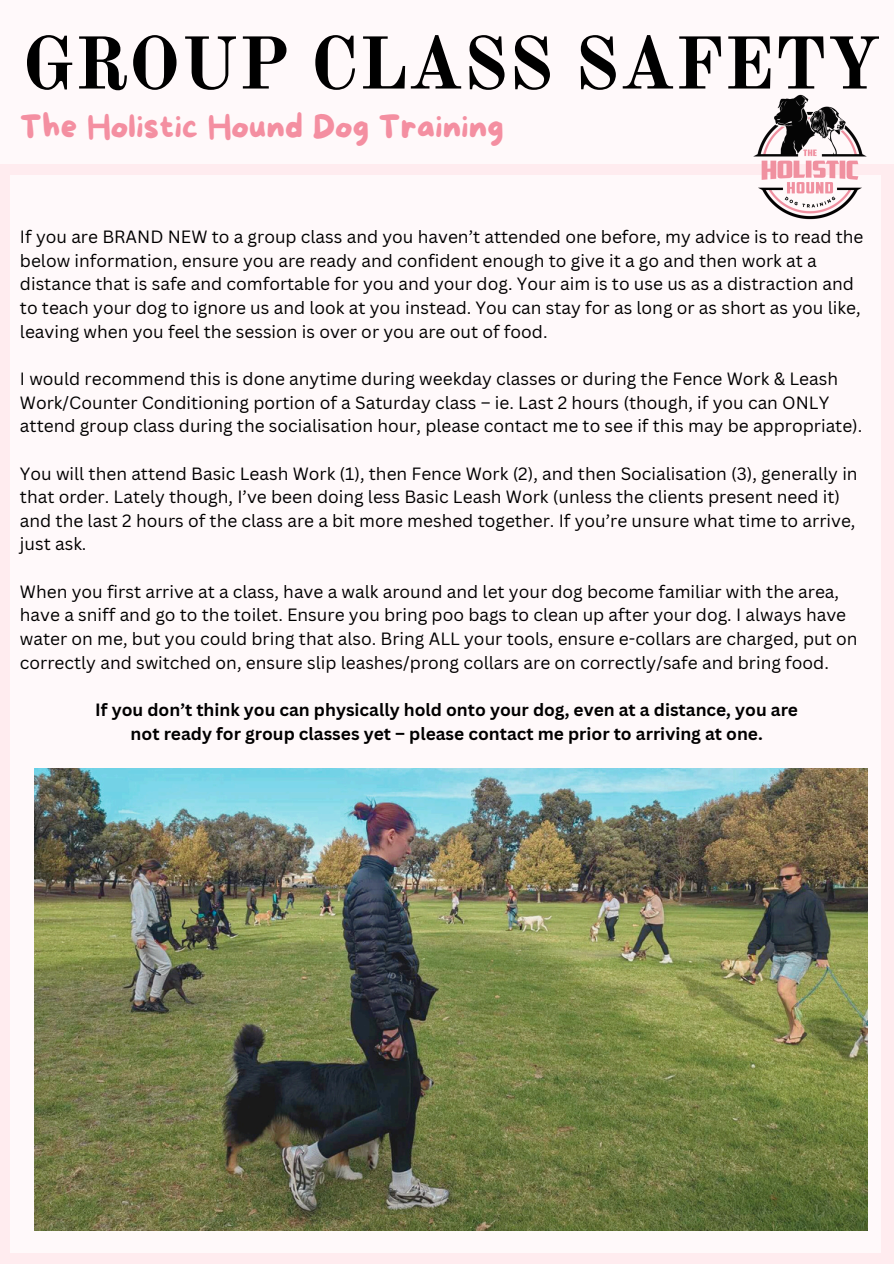
<style>
.page{position:relative;width:894px;height:1264px;background:#fff}
.page>*{position:absolute;margin:0;border:0;box-sizing:border-box;transform-origin:0 0}
.t1{font:700 73.2px "Old Standard";color:#000}
.t2{font:33px "More Sugar";color:#f48fa1}
.t3{font:17.25px/23.7px "Canva Sans";color:#000}
.t4{font:700 17.25px/23.7px "Canva Sans";color:#000;text-align:center}
</style>
<div class="page">
<div style="left:0;top:0;width:893px;height:1263px;background:#ffecef"></div>
<div style="left:0;top:0;width:893px;height:163px;background:#fff"></div>
<div style="left:10px;top:175px;width:870px;height:1078px;background:#fff"></div>
<img style="left:719px;top:94px;width:174px;height:154px">
<img style="left:35px;top:769px;width:832px;height:461px">
<h1 class="t1" style="left:22px;top:19px;width:860px">GROUP CLASS SAFETY</h1>
<p class="t2" style="left:20px;top:109px;width:485px">The Holistic Hound Dog Training</p>
<h2 class="t3" style="left:20px;top:225px;width:844px">If you are BRAND NEW to a group class and you haven’t attended one before, my advice is to read the below information, ensure you are ready and confident enough to give it a go and then work at a distance that is safe and comfortable for you and your dog. Your aim is to use us as a distraction and to teach your dog to ignore us and look at you instead. You can stay for as long or as short as you like, leaving when you feel the session is over or you are out of food.</h2>
<p class="t3" style="left:20px;top:366px;width:843px">I would recommend this is done anytime during weekday classes or during the Fence Work &amp; Leash<br>Work/Counter Conditioning portion of a Saturday class – ie. Last 2 hours (though, if you can ONLY attend group class during the socialisation hour, please contact me to see if this may be appropriate).</p>
<p class="t3" style="left:20px;top:461px;width:839px">You will then attend Basic Leash Work (1), then Fence Work (2), and then Socialisation (3), generally in that order. Lately though, I’ve been doing less Basic Leash Work (unless the clients present need it) and the last 2 hours of the class are a bit more meshed together. If you’re unsure what time to arrive, just ask.</p>
<p class="t3" style="left:20px;top:579px;width:838px">When you first arrive at a class, have a walk around and let your dog become familiar with the area, have a sniff and go to the toilet. Ensure you bring poo bags to clean up after your dog. I always have water on me, but you could bring that also. Bring ALL your tools, ensure e-collars are charged, put on correctly and switched on, ensure slip leashes/prong collars are on correctly/safe and bring food.</p>
<p class="t4" style="left:95px;top:697px;width:704px">If you don’t think you can physically hold onto your dog, even at a distance, you are not ready for group classes yet – please contact me prior to arriving at one.</p>
</div>
